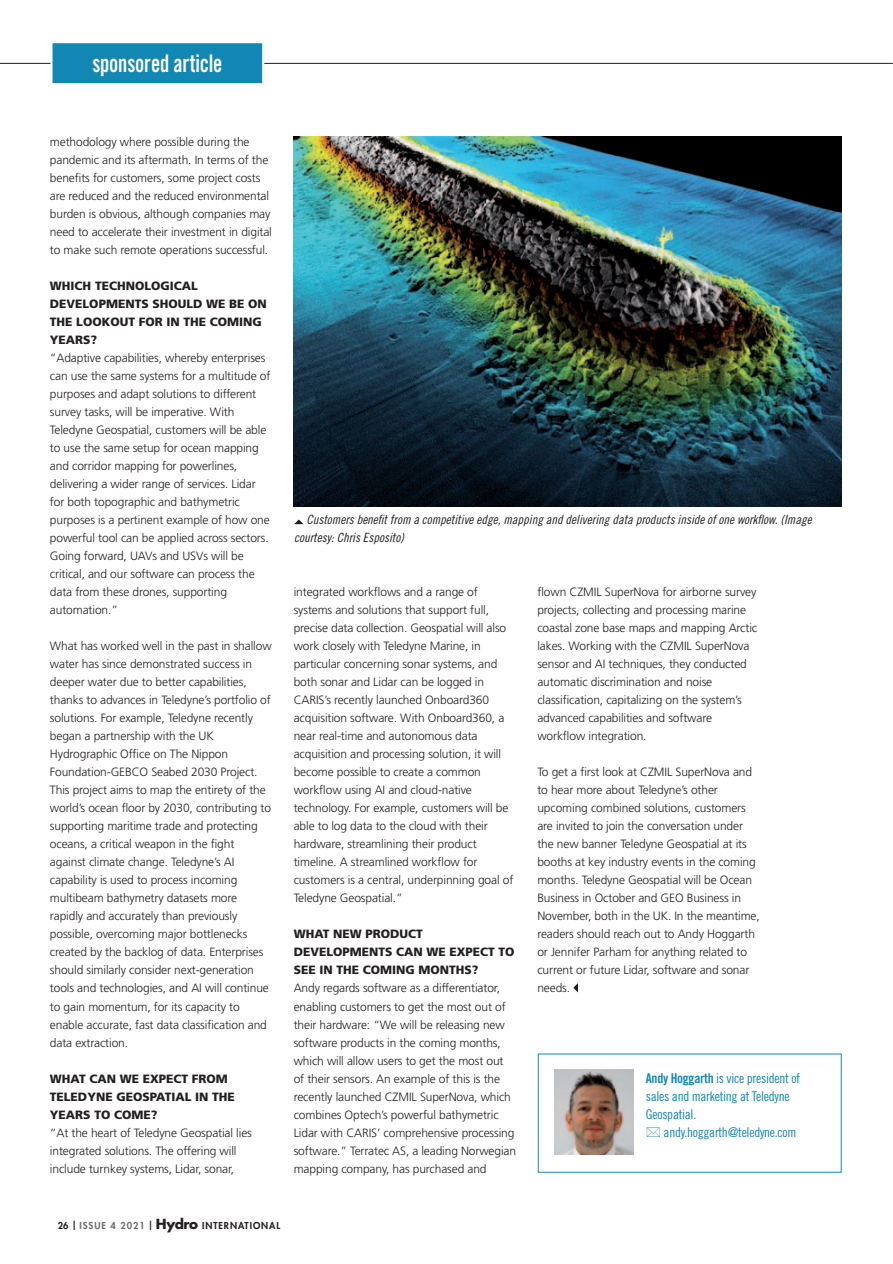
<style>
.page{position:relative;width:893px;height:1264px;background:#fff}
.page>*{position:absolute;margin:0;border:0;box-sizing:border-box;transform-origin:0 0}
.t1{font:24.3px "Trade Gothic Bold Cond Twenty";letter-spacing:-.01em;color:#fff;scale:.85 1}
.t2{font:13.5px/18px "Trade Gothic Cond Eighteen";letter-spacing:-.02em;color:#1387b4}
.t3{font:12.75px/18px "Trade Gothic Cond Eighteen Obl";color:#231f20}
.t4{font:300 12px/18px "Frutiger";letter-spacing:-.01em;color:#231f20}
.t5{font:900 12px/18px "Frutiger";color:#231f20}
.t6{font:800 9.3px "Futura Std";letter-spacing:.1em;color:#231f20}
.s1{font-family:"Trade Gothic Bold Cond Twenty"}
.s2{color:#6c6d70}
.s3{font-weight:700;font-size:13.5px}
</style>
<div class="page">
<hr style="left:0;top:63px;width:892px;height:1px;background:#231f20">
<div style="left:51px;top:42px;width:212px;height:42px;background:#1387b4"></div>
<div style="left:50px;top:41px;width:214px;height:44px;border:2px solid #fff"></div>
<svg style="left:573px;top:983px;width:5px;height:9px"></svg>
<img style="left:555px;top:1069px;width:78px;height:85px">
<svg style="left:294px;top:519px;width:9px;height:5px"></svg>
<img style="left:294px;top:137px;width:547px;height:369px">
<h1 class="t1" style="left:92px;top:49px;width:154px">sponsored article</h1>
<p class="t4" style="left:50px;top:133px;width:223px">methodology where possible during the pandemic and its aftermath. In terms of the benefits for customers, some project costs are reduced and the reduced environmental burden is obvious, although companies may need to accelerate their investment in digital to make such remote operations successful.</p>
<p class="t5" style="left:50px;top:277px;width:218px">WHICH TECHNOLOGICAL<br>DEVELOPMENTS SHOULD WE BE ON<br>THE LOOKOUT FOR IN THE COMING<br>YEARS?</p>
<p class="t4" style="left:50px;top:349px;width:222px">“Adaptive capabilities, whereby enterprises can use the same systems for a multitude of purposes and adapt solutions to different survey tasks, will be imperative. With Teledyne Geospatial, customers will be able to use the same setup for ocean mapping and corridor mapping for powerlines, delivering a wider range of services. Lidar for both topographic and bathymetric purposes is a pertinent example of how one powerful tool can be applied across sectors.<br>Going forward, UAVs and USVs will be critical, and our software can process the data from these drones, supporting automation.”</p>
<p class="t4" style="left:50px;top:637px;width:223px">What has worked well in the past in shallow water has since demonstrated success in deeper water due to better capabilities, thanks to advances in Teledyne’s portfolio of solutions. For example, Teledyne recently began a partnership with the UK Hydrographic Office on The Nippon Foundation-GEBCO Seabed 2030 Project.<br>This project aims to map the entirety of the world’s ocean floor by 2030, contributing to supporting maritime trade and protecting oceans, a critical weapon in the fight against climate change. Teledyne’s AI capability is used to process incoming multibeam bathymetry datasets more rapidly and accurately than previously possible, overcoming major bottlenecks created by the backlog of data. Enterprises should similarly consider next-generation tools and technologies, and AI will continue to gain momentum, for its capacity to enable accurate, fast data classification and data extraction.</p>
<p class="t5" style="left:50px;top:1069px;width:186px">WHAT CAN WE EXPECT FROM<br>TELEDYNE GEOSPATIAL IN THE<br>YEARS TO COME?</p>
<p class="t4" style="left:50px;top:1123px;width:203px">“At the heart of Teledyne Geospatial lies integrated solutions. The offering will include turnkey systems, Lidar, sonar,</p>
<p class="t3" style="left:294px;top:510px;width:519px;text-indent:12px">Customers benefit from a competitive edge, mapping and delivering data products inside of one workflow. (Image courtesy: Chris Esposito)</p>
<p class="t4" style="left:294px;top:583px;width:221px">integrated workflows and a range of systems and solutions that support full, precise data collection. Geospatial will also work closely with Teledyne Marine, in particular concerning sonar systems, and both sonar and Lidar can be logged in CARIS’s recently launched Onboard360 acquisition software. With Onboard360, a near real-time and autonomous data acquisition and processing solution, it will become possible to create a common workflow using AI and cloud-native technology. For example, customers will be able to log data to the cloud with their hardware, streamlining their product timeline. A streamlined workflow for customers is a central, underpinning goal of Teledyne Geospatial.”</p>
<p class="t5" style="left:294px;top:925px;width:222px">WHAT NEW PRODUCT<br>DEVELOPMENTS CAN WE EXPECT TO<br>SEE IN THE COMING MONTHS?</p>
<p class="t4" style="left:294px;top:979px;width:224px">Andy regards software as a differentiator, enabling customers to get the most out of their hardware: “We will be releasing new software products in the coming months, which will allow users to get the most out of their sensors. An example of this is the recently launched CZMIL SuperNova, which combines Optech’s powerful bathymetric Lidar with CARIS’ comprehensive processing software.” Terratec AS, a leading Norwegian mapping company, has purchased and</p>
<p class="t4" style="left:537px;top:583px;width:221px">flown CZMIL SuperNova for airborne survey projects, collecting and processing marine coastal zone base maps and mapping Arctic lakes. Working with the CZMIL SuperNova sensor and AI techniques, they conducted automatic discrimination and noise classification, capitalizing on the system’s advanced capabilities and software workflow integration.</p>
<p class="t4" style="left:537px;top:763px;width:224px">To get a first look at CZMIL SuperNova and to hear more about Teledyne’s other upcoming combined solutions, customers are invited to join the conversation under the new banner Teledyne Geospatial at its booths at key industry events in the coming months. Teledyne Geospatial will be Ocean Business in October and GEO Business in November, both in the UK. In the meantime, readers should reach out to Andy Hoggarth or Jennifer Parham for anything related to current or future Lidar, software and sonar needs.</p>
<p class="t2" style="left:646px;top:1068px;width:156px"><span class="s1">Andy Hoggarth</span> is vice president of sales and marketing at Teledyne<br>Geospatial.</p>
<p class="t2" style="left:663px;top:1122px;width:134px">andy.hoggarth@teledyne.com</p>
<p class="t6" style="left:58px;top:1219px;width:224px">26 | <span class="s2">ISSUE 4 2021</span> | <span class="s3">Hydro</span> INTERNATIONAL</p>
</div>
